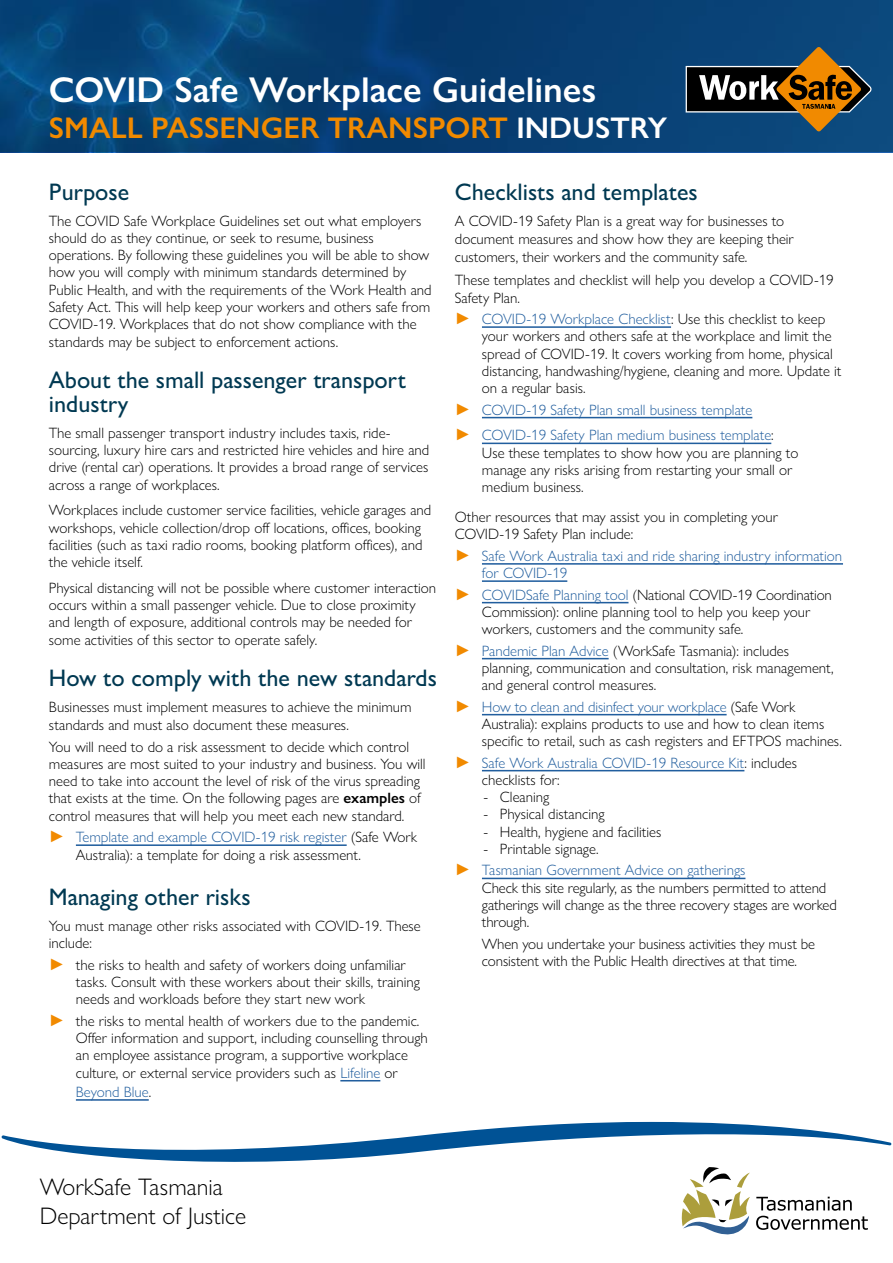
<style>
.page{position:relative;width:893px;height:1263px;background:#fff}
.page>*{position:absolute;margin:0;border:0;box-sizing:border-box;transform-origin:0 0}
.t1{font:600 36px "Gill Sans Nova";color:#fff}
.t2{font:600 30px "Gill Sans Nova";color:#f18a00}
.t3{font:500 24px/24px "Gill Sans Nova";color:#003952}
.t4{font:300 24px/28.8px "Gill Sans Nova";color:#000}
.t5{font:300 15px/17.2px "Gill Sans Nova";color:#000}
.t6{font:300 15px/17.2px "Gill Sans Nova";color:#215e9e}
.s1{color:#fff}
.s2{font-weight:600}
.s3{font-weight:500;font-size:16.5px;color:#f18a00}
.s4{color:#215e9e}
.s5{color:#000}
</style>
<div class="page">
<svg style="left:0;top:0;width:893px;height:151px;background:#074276"></svg>
<svg style="left:685px;top:47px;width:187px;height:85px;background:#464e4c"></svg>
<hr style="left:76px;top:844px;width:271px;height:2px;background:#215e9e">
<hr style="left:340px;top:1080px;width:40px;height:1px;background:#215e9e">
<hr style="left:76px;top:1099px;width:73px;height:2px;background:#215e9e">
<hr style="left:482px;top:326px;width:189px;height:2px;background:#215e9e">
<hr style="left:482px;top:417px;width:270px;height:1px;background:#215e9e">
<hr style="left:482px;top:443px;width:289px;height:1px;background:#215e9e">
<hr style="left:482px;top:563px;width:361px;height:2px;background:#215e9e">
<hr style="left:482px;top:580px;width:85px;height:2px;background:#215e9e">
<hr style="left:482px;top:602px;width:146px;height:1px;background:#215e9e">
<hr style="left:482px;top:658px;width:127px;height:1px;background:#215e9e">
<hr style="left:482px;top:714px;width:245px;height:1px;background:#215e9e">
<hr style="left:482px;top:770px;width:262px;height:1px;background:#215e9e">
<hr style="left:482px;top:878px;width:263px;height:1px;background:#215e9e">
<svg style="left:2px;top:1122px;width:889px;height:112px"></svg>
<h1 class="t1" style="left:49px;top:67px;width:549px">COVID Safe Workplace Guidelines</h1>
<h2 class="t2" style="left:49px;top:109px;width:620px">SMALL PASSENGER TRANSPORT <span class="s1">INDUSTRY</span></h2>
<h3 class="t3" style="left:49px;top:179px;width:82px">Purpose</h3>
<p class="t5" style="left:49px;top:212px;width:384px">The COVID Safe Workplace Guidelines set out what employers should do as they continue, or seek to resume, business operations. By following these guidelines you will be able to show how you will comply with minimum standards determined by Public Health, and with the requirements of the Work Health and Safety Act. This will help keep your workers and others safe from COVID-19. Workplaces that do not show compliance with the standards may be subject to enforcement actions.</p>
<h3 class="t3" style="left:49px;top:368px;width:359px">About the small passenger transport industry</h3>
<p class="t5" style="left:49px;top:424px;width:382px">The small passenger transport industry includes taxis, ride&shy;sourcing, luxury hire cars and restricted hire vehicles and hire and drive (rental car) operations. It provides a broad range of services across a range of workplaces.</p>
<p class="t5" style="left:49px;top:501px;width:384px">Workplaces include customer service facilities, vehicle garages and workshops, vehicle collection/drop off locations, offices, booking facilities (such as taxi radio rooms, booking platform offices), and the vehicle itself.</p>
<p class="t5" style="left:49px;top:579px;width:389px">Physical distancing will not be possible where customer interaction occurs within a small passenger vehicle. Due to close proximity and length of exposure, additional controls may be needed for some activities of this sector to operate safely.</p>
<h3 class="t3" style="left:49px;top:665px;width:390px">How to comply with the new standards</h3>
<p class="t5" style="left:49px;top:698px;width:364px;line-height:18px">Businesses must implement measures to achieve the minimum standards and must also document these measures.</p>
<p class="t5" style="left:49px;top:738px;width:378px">You will need to do a risk assessment to decide which control measures are most suited to your industry and business. You will need to take into account the level of risk of the virus spreading that exists at the time. On the following pages are <span class="s2">examples</span> of control measures that will help you meet each new standard.</p>
<p class="t5" style="left:76px;top:828px;width:343px;line-height:18px;text-indent:-27px"><span class="s3">►</span> <span class="s4">Template and example COVID-19 risk register</span> (Safe Work<br>Australia): a template for doing a risk assessment.</p>
<h3 class="t3" style="left:49px;top:885px;width:203px">Managing other risks</h3>
<p class="t5" style="left:49px;top:917px;width:373px">You must manage other risks associated with COVID-19. These include:</p>
<p class="t5" style="left:76px;top:956px;width:345px;text-indent:-27px"><span class="s3">►</span> the risks to health and safety of workers doing unfamiliar tasks. Consult with these workers about their skills, training needs and workloads before they start new work</p>
<p class="t5" style="left:76px;top:1012px;width:354px;text-indent:-27px"><span class="s3">►</span> the risks to mental health of workers due to the pandemic.<br>Offer information and support, including counselling through an employee assistance program, a supportive workplace culture, or external service providers such as <span class="s4">Lifeline</span> or</p>
<p class="t6" style="left:76px;top:1083px;width:77px">Beyond Blue<span class="s5">.</span></p>
<h3 class="t3" style="left:455px;top:179px;width:244px">Checklists and templates</h3>
<p class="t5" style="left:455px;top:212px;width:340px;line-height:18px">A COVID-19 Safety Plan is a great way for businesses to document measures and show how they are keeping their customers, their workers and the community safe.</p>
<p class="t5" style="left:455px;top:270px;width:380px;line-height:18px">These templates and checklist will help you develop a COVID-19<br>Safety Plan.</p>
<p class="t5" style="left:482px;top:310px;width:361px;text-indent:-27px"><span class="s3">►</span> <span class="s4">COVID-19 Workplace Checklist</span>: Use this checklist to keep your workers and others safe at the workplace and limit the spread of COVID-19. It covers working from home, physical distancing, handwashing/hygiene, cleaning and more. Update it on a regular basis.</p>
<p class="t6" style="left:455px;top:396px;width:320px;line-height:25.8px"><span class="s3">►</span> COVID-19 Safety Plan small business template<br><span class="s3">►</span> COVID-19 Safety Plan medium business template<span class="s5">:</span></p>
<p class="t5" style="left:482px;top:444px;width:318px">Use these templates to show how you are planning to manage any risks arising from restarting your small or medium business.</p>
<p class="t5" style="left:455px;top:508px;width:325px">Other resources that may assist you in completing your<br>COVID-19 Safety Plan include:</p>
<p class="t6" style="left:482px;top:547px;width:362px;text-indent:-27px"><span class="s3">►</span> Safe Work Australia taxi and ride sharing industry information for COVID-19</p>
<p class="t5" style="left:482px;top:586px;width:351px;text-indent:-27px"><span class="s3">►</span> <span class="s4">COVIDSafe Planning tool</span> (National COVID-19 Coordination<br>Commission): online planning tool to help you keep your workers, customers and the community safe.</p>
<p class="t5" style="left:482px;top:642px;width:353px;text-indent:-27px"><span class="s3">►</span> <span class="s4">Pandemic Plan Advice</span> (WorkSafe Tasmania): includes planning, communication and consultation, risk management, and general control measures.</p>
<p class="t5" style="left:482px;top:698px;width:361px;text-indent:-27px"><span class="s3">►</span> <span class="s4">How to clean and disinfect your workplace</span> (Safe Work<br>Australia): explains products to use and how to clean items specific to retail, such as cash registers and EFTPOS machines.</p>
<p class="t6" style="left:482px;top:754px;width:316px;text-indent:-27px"><span class="s3">►</span> Safe Work Australia COVID-19 Resource Kit<span class="s5">: includes checklists for:</span></p>
<p class="t5" style="left:483px;top:788px;width:67px">- Cleaning</p>
<p class="t5" style="left:483px;top:805px;width:123px">- Physical distancing</p>
<p class="t5" style="left:483px;top:823px;width:179px">- Health, hygiene and facilities</p>
<p class="t6" style="left:455px;top:838px;width:292px;line-height:21.5px;text-indent:29px"><span class="s5">- Printable signage.<br></span><span class="s3">►</span> Tasmanian Government Advice on gatherings</p>
<p class="t5" style="left:482px;top:879px;width:356px">Check this site regularly, as the numbers permitted to attend gatherings will change as the three recovery stages are worked through.</p>
<p class="t5" style="left:482px;top:935px;width:335px">When you undertake your business activities they must be consistent with the Public Health directives at that time.</p>
<h3 class="t4" style="left:40px;top:1172px;width:208px">WorkSafe Tasmania<br>Department of Justice</h3>
</div>
